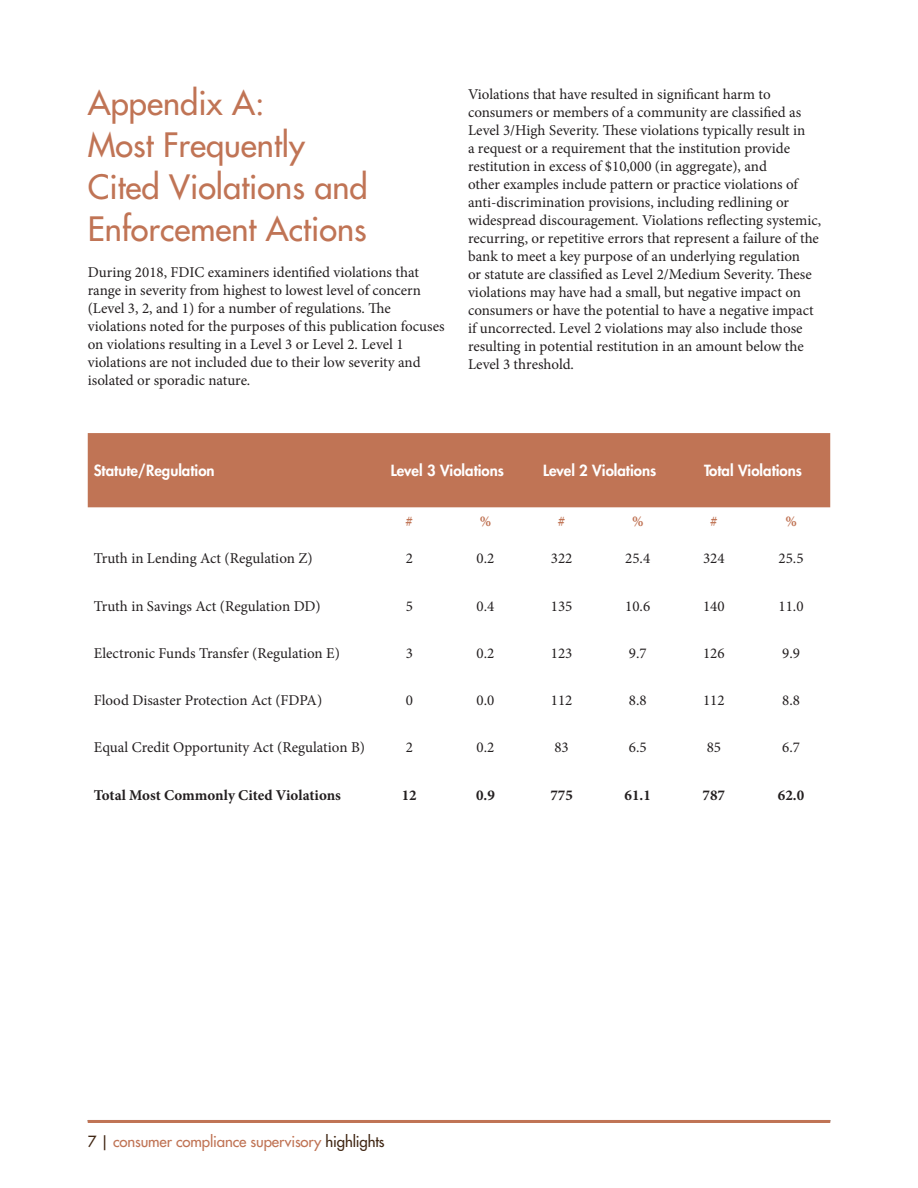
<style>
.page{position:relative;width:918px;height:1188px;background:#fff}
.page>*{position:absolute;margin:0;border:0;box-sizing:border-box;transform-origin:0 0}
.HEADLINE{font:500 32.7px/42px "Futura Std";color:#c07455}
.BODY{font:15px/18px "Minion Pro";color:#231f20}
.Headline_2{font:800 15px "Futura Std";color:#fff}
.BODY-2{font:700 15px "Minion Pro";color:#231f20}
.t1{font:500 15px "Futura Std";letter-spacing:-.01em;color:#c07455}
.BODY-3{font:700 15px "Minion Pro";color:#c07455}
.s1{color:#402613}
</style>
<div class="page">
<hr style="left:88px;top:1120px;width:742px;height:3px;background:#c07455">
<div style="left:88px;top:433px;width:742px;height:74px;background:#c07455"></div>
<h1 class="HEADLINE" style="left:88px;top:82px;width:282px">Appendix A:<br>Most Frequently<br>Cited Violations and<br>Enforcement Actions</h1>
<p class="BODY" style="left:88px;top:263px;width:358px">During 2018, FDIC examiners identified violations that range in severity from highest to lowest level of concern (Level 3, 2, and 1) for a number of regulations. The violations noted for the purposes of this publication focuses on violations resulting in a Level 3 or Level 2. Level 1 violations are not included due to their low severity and isolated or sporadic nature.</p>
<p class="BODY" style="left:468px;top:85px;width:355px">Violations that have resulted in significant harm to consumers or members of a community are classified as Level 3/High Severity. These violations typically result in<br>a request or a requirement that the institution provide restitution in excess of $10,000 (in aggregate), and<br>other examples include pattern or practice violations of anti-discrimination provisions, including redlining or widespread discouragement. Violations reflecting systemic, recurring, or repetitive errors that represent a failure of the bank to meet a key purpose of an underlying regulation<br>or statute are classified as Level 2/Medium Severity. These violations may have had a small, but negative impact on consumers or have the potential to have a negative impact if uncorrected. Level 2 violations may also include those resulting in potential restitution in an amount below the Level 3 threshold.</p>
<h2 class="Headline_2" style="left:94px;top:461px;width:122px">Statute/Regulation</h2>
<h2 class="Headline_2" style="left:391px;top:461px;width:115px">Level 3 Violations</h2>
<h2 class="Headline_2" style="left:543px;top:461px;width:115px">Level 2 Violations</h2>
<h2 class="Headline_2" style="left:704px;top:461px;width:100px">Total Violations</h2>
<p class="BODY-3" style="left:406px;top:511px;width:9px">#</p>
<p class="BODY-3" style="left:480px;top:511px;width:13px">%</p>
<p class="BODY-3" style="left:558px;top:511px;width:9px">#</p>
<p class="BODY-3" style="left:632px;top:511px;width:13px">%</p>
<p class="BODY-3" style="left:710px;top:511px;width:9px">#</p>
<p class="BODY-3" style="left:785px;top:511px;width:13px">%</p>
<p class="BODY" style="left:94px;top:550px;width:220px">Truth in Lending Act (Regulation Z)</p>
<p class="BODY" style="left:406px;top:550px;width:9px">2</p>
<p class="BODY" style="left:477px;top:550px;width:19px">0.2</p>
<p class="BODY" style="left:551px;top:550px;width:23px">322</p>
<p class="BODY" style="left:625px;top:550px;width:27px">25.4</p>
<p class="BODY" style="left:703px;top:550px;width:23px">324</p>
<p class="BODY" style="left:779px;top:550px;width:27px">25.5</p>
<p class="BODY" style="left:94px;top:597px;width:229px">Truth in Savings Act (Regulation DD)</p>
<p class="BODY" style="left:406px;top:597px;width:9px">5</p>
<p class="BODY" style="left:477px;top:597px;width:19px">0.4</p>
<p class="BODY" style="left:551px;top:597px;width:23px">135</p>
<p class="BODY" style="left:625px;top:597px;width:27px">10.6</p>
<p class="BODY" style="left:703px;top:597px;width:23px">140</p>
<p class="BODY" style="left:779px;top:597px;width:27px">11.0</p>
<p class="BODY" style="left:94px;top:644px;width:248px">Electronic Funds Transfer (Regulation E)</p>
<p class="BODY" style="left:406px;top:644px;width:9px">3</p>
<p class="BODY" style="left:477px;top:644px;width:19px">0.2</p>
<p class="BODY" style="left:551px;top:644px;width:23px">123</p>
<p class="BODY" style="left:629px;top:644px;width:19px">9.7</p>
<p class="BODY" style="left:703px;top:644px;width:23px">126</p>
<p class="BODY" style="left:782px;top:644px;width:19px">9.9</p>
<p class="BODY" style="left:94px;top:691px;width:230px">Flood Disaster Protection Act (FDPA)</p>
<p class="BODY" style="left:406px;top:691px;width:9px">0</p>
<p class="BODY" style="left:477px;top:691px;width:19px">0.0</p>
<p class="BODY" style="left:551px;top:691px;width:23px">112</p>
<p class="BODY" style="left:629px;top:691px;width:19px">8.8</p>
<p class="BODY" style="left:703px;top:691px;width:23px">112</p>
<p class="BODY" style="left:782px;top:691px;width:19px">8.8</p>
<p class="BODY" style="left:94px;top:739px;width:273px">Equal Credit Opportunity Act (Regulation B)</p>
<p class="BODY" style="left:406px;top:739px;width:9px">2</p>
<p class="BODY" style="left:477px;top:739px;width:19px">0.2</p>
<p class="BODY" style="left:554px;top:739px;width:16px">83</p>
<p class="BODY" style="left:629px;top:739px;width:19px">6.5</p>
<p class="BODY" style="left:707px;top:739px;width:16px">85</p>
<p class="BODY" style="left:782px;top:739px;width:19px">6.7</p>
<p class="BODY-2" style="left:94px;top:784px;width:249px">Total Most Commonly Cited Violations</p>
<p class="BODY-2" style="left:402px;top:784px;width:16px">12</p>
<p class="BODY-2" style="left:476px;top:784px;width:20px">0.9</p>
<p class="BODY-2" style="left:550px;top:784px;width:24px">775</p>
<p class="BODY-2" style="left:625px;top:784px;width:28px">61.1</p>
<p class="BODY-2" style="left:703px;top:784px;width:24px">787</p>
<p class="BODY-2" style="left:778px;top:784px;width:28px">62.0</p>
<p class="t1" style="left:88px;top:1133px;width:298px"><span class="s1">7 |</span> consumer compliance supervisory <span class="s1">highlights</span></p>
</div>
